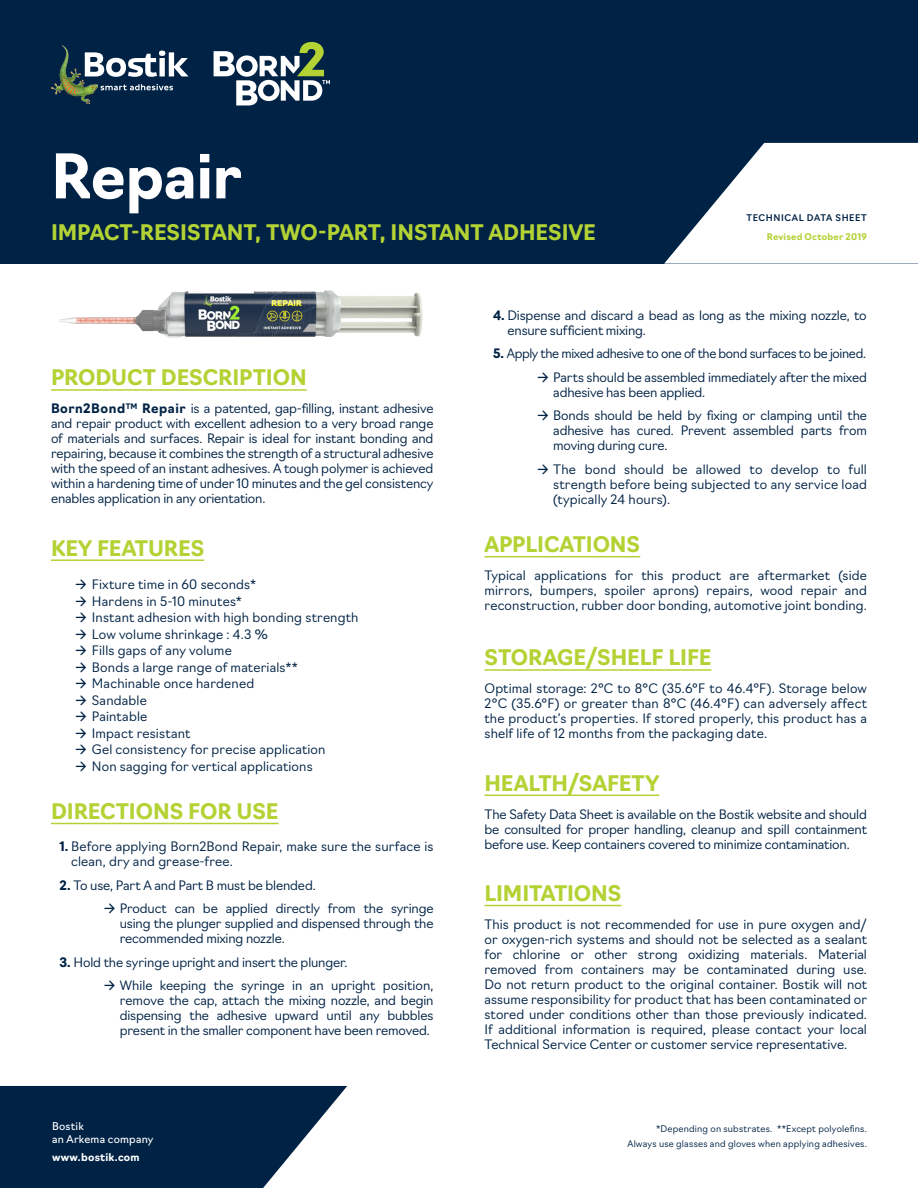
<style>
.page{position:relative;width:918px;height:1188px;background:#fff}
.page>*{position:absolute;margin:0;border:0;box-sizing:border-box;transform-origin:0 0}
.Product_name{font:700 60px "Navigo";letter-spacing:-.005em;color:#fff}
.title1{font:700 21px "Navigo";letter-spacing:-.005em;color:#b3d234}
.Product_name-2{font:700 21px "Navigo";letter-spacing:-.01em;color:#b3d234}
.text_main{font:300 12.75px/15px "Navigo";letter-spacing:.005em;color:#002245;text-align:justify}
.text_list2{font:300 12.75px/15px "Navigo";letter-spacing:-.01em;color:#002245;text-align:justify}
.text_list1{font:300 12.75px/15px "Navigo";letter-spacing:.01em;color:#002245}
.text_list1-2{font:300 12.75px/15px "Navigo";letter-spacing:-.01em;color:#002245}
.text_list1-3{font:300 12.75px "Navigo";letter-spacing:-.025em;color:#002245}
.t1{font:10.5px/13.5px "Navigo";letter-spacing:.02em;color:#fff}
.t2{font:700 10.5px "Navigo";letter-spacing:.02em;color:#fff}
.text_list1-4{font:300 9px/15px "Navigo";letter-spacing:.025em;color:#002245;text-align:right}
.info{font:500 9px "Navigo";letter-spacing:.07em;color:#002245}
.revised{font:700 9px "Navigo";letter-spacing:.025em;color:#b3d234}
.s1{font-weight:700}
</style>
<div class="page">
<hr style="left:51px;top:389px;width:256px;height:2px;background:#b3d234">
<hr style="left:51px;top:559px;width:153px;height:2px;background:#b3d234">
<hr style="left:51px;top:823px;width:228px;height:1px;background:#b3d234">
<svg style="left:0;top:1086px;width:347px;height:102px;background:#1e3c5b"></svg>
<hr style="left:485px;top:556px;width:155px;height:1px;background:#b3d234">
<hr style="left:485px;top:669px;width:226px;height:2px;background:#b3d234">
<hr style="left:485px;top:795px;width:174px;height:1px;background:#b3d234">
<hr style="left:485px;top:905px;width:137px;height:1px;background:#b3d234">
<div style="left:0;top:0;width:918px;height:264px;background:#002245"></div>
<svg style="left:664px;top:143px;width:254px;height:121px"></svg>
<img style="left:60px;top:290px;width:363px;height:48px">
<svg style="left:214px;top:42px;width:116px;height:63px"></svg>
<img style="left:51px;top:45px;width:46px;height:59px">
<svg style="left:101px;top:84px;width:72px;height:6px"></svg>
<svg style="left:85px;top:51px;width:104px;height:26px"></svg>
<p class="Product_name" style="left:51px;top:129px;width:192px">Repair</p>
<p class="Product_name-2" style="left:51px;top:216px;width:546px">IMPACT-RESISTANT, TWO-PART, INSTANT ADHESIVE</p>
<p class="info" style="left:746px;top:210px;width:122px">TECHNICAL DATA SHEET</p>
<p class="revised" style="left:767px;top:230px;width:102px">Revised October 2019</p>
<p class="title1" style="left:51px;top:361px;width:257px">PRODUCT DESCRIPTION</p>
<p class="text_main" style="left:51px;top:400px;width:384px"><span class="s1">Born2Bond</span><sup>TM</sup> <span class="s1">Repair</span> is a patented, gap-filling, instant adhesive and repair product with excellent adhesion to a very broad range of materials and surfaces. Repair is ideal for instant bonding and repairing, because it combines the strength of a structural adhesive with the speed of an instant adhesives. A tough polymer is achieved within a hardening time of under 10 minutes and the gel consistency enables application in any orientation.</p>
<p class="title1" style="left:51px;top:532px;width:155px">KEY FEATURES</p>
<p class="text_list1" style="left:74px;top:576px;width:184px">→ Fixture time in 60 seconds*</p>
<p class="text_list1" style="left:74px;top:593px;width:170px">→ Hardens in 5-10 minutes*</p>
<p class="text_list1" style="left:74px;top:609px;width:287px">→ Instant adhesion with high bonding strength</p>
<p class="text_list1" style="left:74px;top:626px;width:196px">→ Low volume shrinkage : 4.3 %</p>
<p class="text_list1" style="left:74px;top:642px;width:160px">→ Fills gaps of any volume</p>
<p class="text_list1" style="left:74px;top:659px;width:226px">→ Bonds a large range of materials**</p>
<p class="text_list1" style="left:74px;top:675px;width:182px">→ Machinable once hardened</p>
<p class="text_list1" style="left:74px;top:692px;width:75px">→ Sandable</p>
<p class="text_list1" style="left:74px;top:708px;width:75px">→ Paintable</p>
<p class="text_list1" style="left:74px;top:725px;width:118px">→ Impact resistant</p>
<p class="text_list1" style="left:74px;top:741px;width:254px">→ Gel consistency for precise application</p>
<p class="text_list1" style="left:74px;top:758px;width:241px">→ Non sagging for vertical applications</p>
<p class="title1" style="left:51px;top:795px;width:229px">DIRECTIONS FOR USE</p>
<p class="text_list1" style="left:71px;top:838px;width:364px;text-indent:-12px"><span class="s1">1.</span> Before applying Born2Bond Repair, make sure the surface is clean, dry and grease-free.</p>
<p class="text_list1-2" style="left:60px;top:876px;width:258px"><span class="s1">2.</span> To use, Part A and Part B must be blended.</p>
<p class="text_list2" style="left:120px;top:900px;width:315px;text-indent:-18px">→ Product can be applied directly from the syringe using the plunger supplied and dispensed through the recommended mixing nozzle.</p>
<p class="text_list1-2" style="left:60px;top:953px;width:290px"><span class="s1">3.</span> Hold the syringe upright and insert the plunger.</p>
<p class="text_list2" style="left:120px;top:977px;width:315px;text-indent:-18px">→ While keeping the syringe in an upright position, remove the cap, attach the mixing nozzle, and begin dispensing the adhesive upward until any bubbles present in the smaller component have been removed.</p>
<p class="t1" style="left:52px;top:1119px;width:103px">Bostik<br>an Arkema company</p>
<p class="t2" style="left:52px;top:1149px;width:89px">www.bostik.com</p>
<p class="text_list1-2" style="left:508px;top:307px;width:361px;text-indent:-15px"><span class="s1">4.</span> Dispense and discard a bead as long as the mixing nozzle, to ensure sufficient mixing.</p>
<p class="text_list1-3" style="left:493px;top:344px;width:375px"><span class="s1">5.</span> Apply the mixed adhesive to one of the bond surfaces to be joined.</p>
<p class="text_list2" style="left:553px;top:369px;width:315px;text-indent:-18px">→ Parts should be assembled immediately after the mixed adhesive has been applied.</p>
<p class="text_list2" style="left:553px;top:407px;width:315px;text-indent:-18px">→ Bonds should be held by fixing or clamping until the adhesive has cured. Prevent assembled parts from moving during cure.</p>
<p class="text_list2" style="left:553px;top:461px;width:315px;text-indent:-18px">→ The bond should be allowed to develop to full strength before being subjected to any service load (typically 24 hours).</p>
<p class="title1" style="left:485px;top:528px;width:157px">APPLICATIONS</p>
<p class="text_main" style="left:485px;top:567px;width:384px">Typical applications for this product are aftermarket (side mirrors, bumpers, spoiler aprons) repairs, wood repair and reconstruction, rubber door bonding, automotive joint bonding.</p>
<p class="title1" style="left:485px;top:641px;width:228px">STORAGE/SHELF LIFE</p>
<p class="text_main" style="left:485px;top:680px;width:384px">Optimal storage: 2°C to 8°C (35.6°F to 46.4°F). Storage below 2°C (35.6°F) or greater than 8°C (46.4°F) can adversely affect the product’s properties. If stored properly, this product has a shelf life of 12 months from the packaging date.</p>
<p class="title1" style="left:485px;top:767px;width:176px">HEALTH/SAFETY</p>
<p class="text_main" style="left:485px;top:805px;width:384px">The Safety Data Sheet is available on the Bostik website and should be consulted for proper handling, cleanup and spill containment before use. Keep containers covered to minimize contamination.</p>
<p class="title1" style="left:485px;top:877px;width:139px">LIMITATIONS</p>
<p class="text_main" style="left:485px;top:916px;width:384px">This product is not recommended for use in pure oxygen and/ or oxygen-rich systems and should not be selected as a sealant for chlorine or other strong oxidizing materials. Material removed from containers may be contaminated during use.<br>Do not return product to the original container. Bostik will not assume responsibility for product that has been contaminated or stored under conditions other than those previously indicated.<br>If additional information is required, please contact your local Technical Service Center or customer service representative.</p>
<p class="text_list1-4" style="left:627px;top:1120px;width:241px">*Depending on substrates. **Except polyolefins.<br>Always use glasses and gloves when applying adhesives.</p>
</div>
